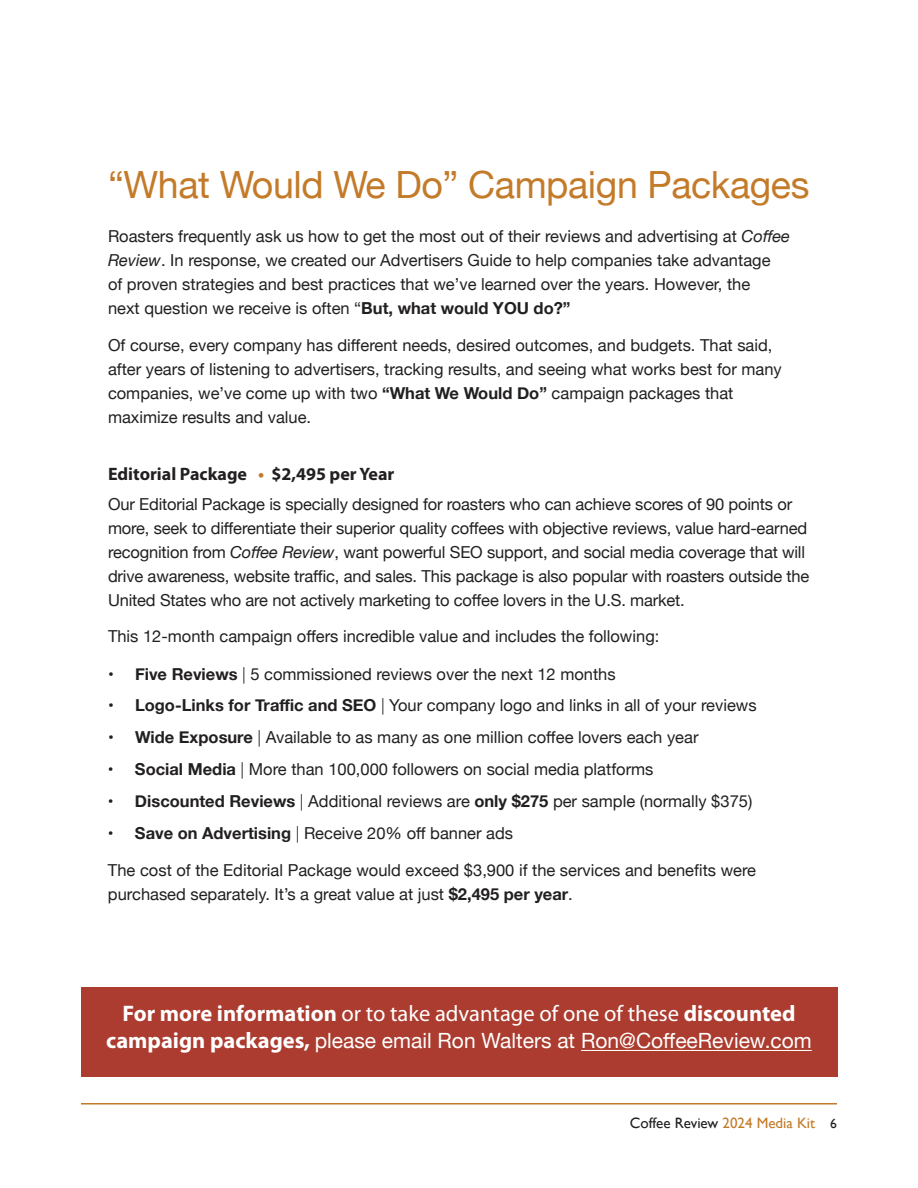
<style>
.page{position:relative;width:918px;height:1188px;background:#fff}
.page>*{position:absolute;margin:0;border:0;box-sizing:border-box;transform-origin:0 0}
.t1{font:37.5px "Helvetica Neue";letter-spacing:-.01em;color:#c37b29}
.t2{font:22.5px "Myriad Pro";color:#fff}
.t3{font:21px "Helvetica Neue";color:#fff}
.t4{font:700 18px "Myriad Pro";color:#221f1f}
.t5{font:16.5px/24px "Helvetica Neue";color:#221f1f}
.t6{font:15px "Gill Sans";color:#221f1f}
.s1{font-style:italic}
.s2{font-weight:700}
.s3{color:#c37b29}
.s4{font-weight:300}
.s5{font-family:"Myriad Pro";font-weight:700;font-size:22.5px}
.s6{font-size:13.5px}
</style>
<div class="page">
<hr style="left:81px;top:1103px;width:756px;height:2px;background:#c37b29">
<div style="left:81px;top:987px;width:756px;height:90px;background:#ab3c2f"></div>
<hr style="left:581px;top:1050px;width:231px;height:1px;background:#fff">
<h1 class="t1" style="left:108px;top:157px;width:703px">“What Would We Do” Campaign Packages</h1>
<p class="t5" style="left:108px;top:225px;width:684px">Roasters frequently ask us how to get the most out of their reviews and advertising at <span class="s1">Co昀昀ee Review</span>. In response, we created our Advertisers Guide to help companies take advantage<br>of proven strategies and best practices that we’ve learned over the years. However, the<br>next question we receive is often “<span class="s2">But, what would YOU do?”</span></p>
<p class="t5" style="left:108px;top:335px;width:675px">Of course, every company has di昀昀erent needs, desired outcomes, and budgets. That said, after years of listening to advertisers, tracking results, and seeing what works best for many companies, we’ve come up with two <span class="s2">“What We Would Do”</span> campaign packages that maximize results and value.</p>
<p class="t4" style="left:108px;top:467px;width:288px">Editorial Package <span class="s3">•</span> $2,495 per Year</p>
<p class="t5" style="left:108px;top:494px;width:703px">Our Editorial Package is specially designed for roasters who can achieve scores of 90 points or more, seek to di昀昀erentiate their superior quality co昀昀ees with objective reviews, value hard-earned recognition from <span class="s1">Co昀昀ee Review</span>, want powerful SEO support, and social media coverage that will drive awareness, website tra昀케c, and sales. This package is also popular with roasters outside the United States who are not actively marketing to co昀昀ee lovers in the U.S. market.</p>
<p class="t5" style="left:108px;top:626px;width:553px">This 12-month campaign o昀昀ers incredible value and includes the following:</p>
<p class="t5" style="left:108px;top:663px;width:509px"><span class="s2">• Five Reviews</span> <span class="s4">|</span> 5 commissioned reviews over the next 12 months</p>
<p class="t5" style="left:108px;top:695px;width:650px"><span class="s2">• Logo-Links for Tra昀케c and SEO</span> <span class="s4">|</span> Your company logo and links in all of your reviews</p>
<p class="t5" style="left:108px;top:726px;width:592px"><span class="s2">• Wide Exposure</span> <span class="s4">|</span> Available to as many as one million co昀昀ee lovers each year</p>
<p class="t5" style="left:108px;top:758px;width:547px"><span class="s2">• Social Media</span> <span class="s4">|</span> More than 100,000 followers on social media platforms</p>
<p class="t5" style="left:108px;top:790px;width:646px"><span class="s2">• Discounted Reviews</span> <span class="s4">|</span> Additional reviews are <span class="s2">only $275</span> per sample (normally $375)</p>
<p class="t5" style="left:108px;top:822px;width:407px"><span class="s2">• Save on Advertising</span> <span class="s4">|</span> Receive 20% o昀昀 banner ads</p>
<p class="t5" style="left:108px;top:859px;width:650px">The cost of the Editorial Package would exceed $3,900 if the services and bene昀椀ts were purchased separately. It’s a great value at just <span class="s2">$2,495 per year</span>.</p>
<h2 class="t2" style="left:122px;top:1005px;width:675px"><span class="s2">For more information</span> or to take advantage of one of these <span class="s2">discounted</span></h2>
<p class="t3" style="left:106px;top:1026px;width:707px"><span class="s5">campaign packages,</span> please email Ron Walters at Ron@Co昀昀eeReview.com</p>
<p class="t6" style="left:630px;top:1118px;width:209px">Coffee Review <span class="s3">2024 Media Kit</span> <span class="s6">6</span></p>
</div>
